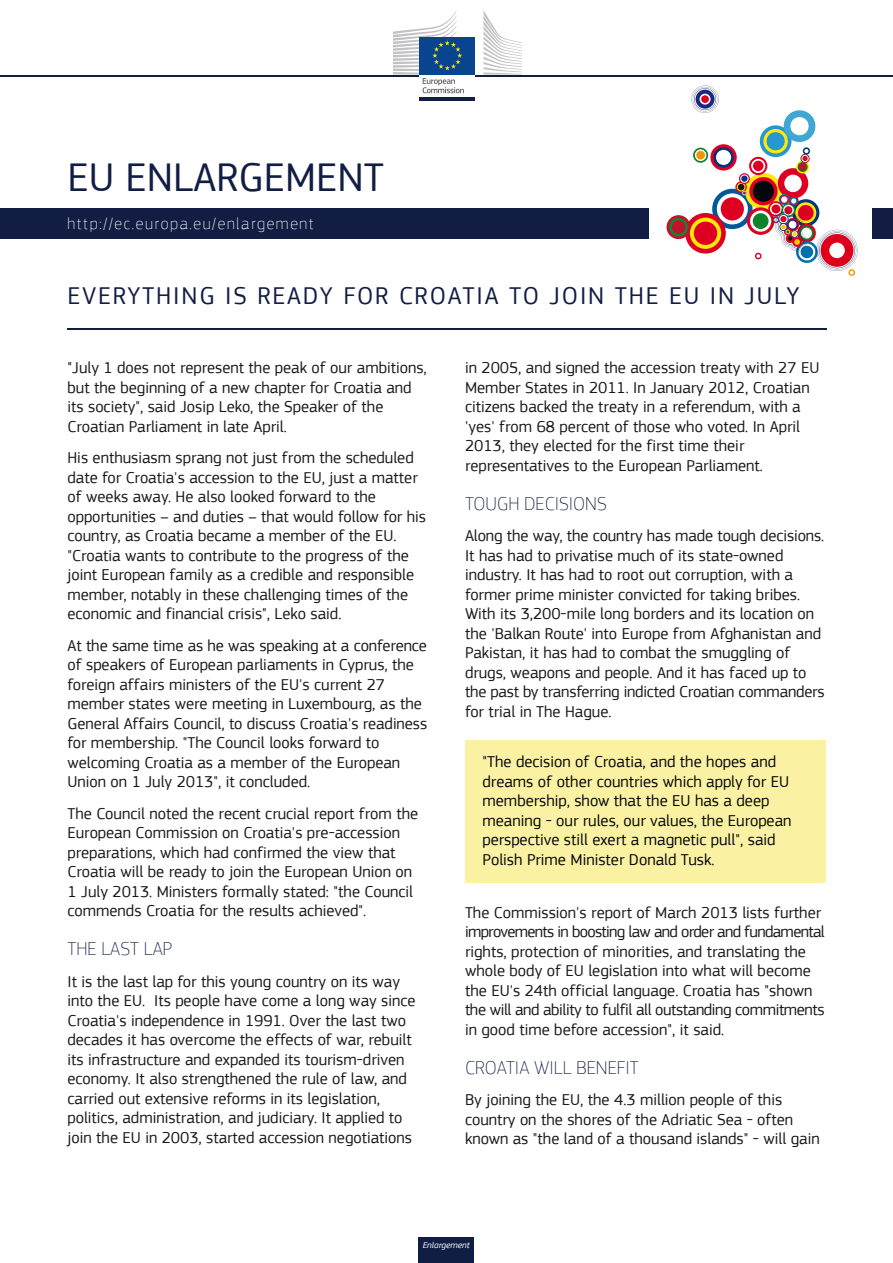
<style>
.page{position:relative;width:893px;height:1263px;background:#fff}
.page>*{position:absolute;margin:0;border:0;box-sizing:border-box;transform-origin:0 0}
.t1{font:42px "EC Square Sans Pro";color:#121d44}
.t2{font:25.5px "EC Square Sans Pro";letter-spacing:.07em;color:#121d44}
.t3{font:100 19.5px "EC Square Sans Pro";color:#121d44}
.t4{font:16.5px/19.5px "EC Square Sans Pro";color:#1a171b}
.t5{font:16.5px/19.5px "EC Square Sans Pro";color:#04080c}
.t6{font:100 16.5px "EC Square Sans Pro";letter-spacing:.1em;color:#fff}
.t7{font:italic 8.85px "EC Square Sans Pro";color:#fff}
.s1{color:#04080c}
</style>
<div class="page">
<div style="left:418px;top:1237px;width:56px;height:26px;background:#121d44"></div>
<div style="left:465px;top:740px;width:360px;height:143px;background:#fbf1a3"></div>
<hr style="left:68px;top:328px;width:758px;height:2px;background:#121d44">
<div style="left:0;top:208px;width:649px;height:30px;background:#121d44"></div>
<div style="left:872px;top:208px;width:21px;height:30px;background:#121d44"></div>
<svg style="left:712px;top:189px;width:40px;height:40px"></svg>
<svg style="left:717px;top:193px;width:31px;height:31px"></svg>
<div style="left:721px;top:197px;width:23px;height:23px;background:#de0023;border-radius:50%"></div>
<svg style="left:745px;top:173px;width:37px;height:37px"></svg>
<svg style="left:749px;top:177px;width:29px;height:28px"></svg>
<div style="left:753px;top:181px;width:21px;height:21px;background:#04080c;border-radius:50%"></div>
<div style="left:778px;top:168px;width:30px;height:31px;background:#de0023;border-radius:50%"></div>
<svg style="left:781px;top:172px;width:24px;height:23px"></svg>
<div style="left:784px;top:175px;width:18px;height:17px;background:#fff;border-radius:50%"></div>
<svg style="left:756px;top:253px;width:5px;height:6px"></svg>
<svg style="left:685px;top:213px;width:41px;height:41px"></svg>
<svg style="left:690px;top:218px;width:31px;height:31px"></svg>
<div style="left:694px;top:222px;width:23px;height:23px;background:#de0023;border-radius:50%"></div>
<svg style="left:667px;top:215px;width:23px;height:24px"></svg>
<svg style="left:669px;top:218px;width:19px;height:18px"></svg>
<div style="left:672px;top:220px;width:13px;height:14px;background:#bd152b;border-radius:50%"></div>
<svg style="left:796px;top:160px;width:13px;height:13px"></svg>
<svg style="left:798px;top:162px;width:10px;height:10px"></svg>
<div style="left:799px;top:163px;width:7px;height:8px;background:#bd152b;border-radius:50%"></div>
<svg style="left:749px;top:157px;width:18px;height:18px"></svg>
<svg style="left:751px;top:159px;width:14px;height:14px"></svg>
<div style="left:753px;top:161px;width:10px;height:10px;background:#de0023;border-radius:50%"></div>
<svg style="left:747px;top:207px;width:27px;height:28px"></svg>
<svg style="left:750px;top:210px;width:21px;height:22px"></svg>
<div style="left:753px;top:213px;width:15px;height:16px;background:#0f8329;border-radius:50%"></div>
<svg style="left:768px;top:201px;width:16px;height:16px"></svg>
<svg style="left:771px;top:204px;width:9px;height:9px"></svg>
<svg style="left:710px;top:144px;width:27px;height:27px"></svg>
<svg style="left:713px;top:147px;width:21px;height:20px"></svg>
<div style="left:716px;top:150px;width:15px;height:15px;background:#fff;border-radius:50%"></div>
<svg style="left:693px;top:148px;width:15px;height:15px"></svg>
<svg style="left:695px;top:149px;width:11px;height:12px"></svg>
<div style="left:696px;top:151px;width:9px;height:9px;background:#ef9500;border-radius:50%"></div>
<svg style="left:735px;top:181px;width:12px;height:12px"></svg>
<svg style="left:739px;top:173px;width:11px;height:11px"></svg>
<svg style="left:740px;top:174px;width:9px;height:9px"></svg>
<svg style="left:741px;top:175px;width:7px;height:7px"></svg>
<svg style="left:738px;top:184px;width:9px;height:12px"></svg>
<svg style="left:757px;top:110px;width:59px;height:51px"></svg>
<svg style="left:691px;top:86px;width:28px;height:27px"></svg>
<img style="left:773px;top:197px;width:85px;height:78px">
<hr style="left:0;top:75px;width:893px;height:1px;background:#121d44">
<div style="left:419px;top:73px;width:56px;height:25px;background:#fff"></div>
<hr style="left:419px;top:98px;width:56px;height:2px;background:#121d44">
<svg style="left:483px;top:11px;width:39px;height:63px"></svg>
<div style="left:419px;top:37px;width:56px;height:37px;background:#09458f"></div>
<svg style="left:393px;top:11px;width:71px;height:82px"></svg>
<p class="t1" style="left:68px;top:153px;width:318px">EU ENLARGEMENT</p>
<p class="t6" style="left:68px;top:214px;width:248px">http://ec.europa.eu/enlargement</p>
<p class="t2" style="left:68px;top:281px;width:733px">EVERYTHING IS READY FOR CROATIA TO JOIN THE EU IN JULY</p>
<p class="t4" style="left:67px;top:358px;width:361px"><span class="s1">"</span>July 1 does not represent the peak of our ambitions, but the beginning of a new chapter for Croatia and its society", said Josip Leko, the Speaker of the Croatian Parliament in late April.</p>
<p class="t4" style="left:67px;top:448px;width:360px">His enthusiasm sprang not just from the scheduled date for Croatia's accession to the EU, just a matter of weeks away. He also looked forward to the opportunities – and duties – that would follow for his country, as Croatia became a member of the EU. "Croatia wants to contribute to the progress of the joint European family as a credible and responsible member, notably in these challenging times of the economic and financial crisis", Leko said.</p>
<p class="t4" style="left:67px;top:636px;width:361px">At the same time as he was speaking at a conference of speakers of European parliaments in Cyprus, the foreign affairs ministers of the EU's current 27 member states were meeting in Luxembourg, as the General Affairs Council, to discuss Croatia's readiness for membership. "The Council looks forward to welcoming Croatia as a member of the European Union on 1 July 2013", it concluded.</p>
<p class="t4" style="left:67px;top:804px;width:352px">The Council noted the recent crucial report from the European Commission on Croatia's pre-accession preparations, which had confirmed the view that Croatia will be ready to join the European Union on 1 July 2013. Ministers formally stated: "the Council commends Croatia for the results achieved".</p>
<p class="t3" style="left:68px;top:937px;width:106px">THE LAST LAP</p>
<p class="t4" style="left:68px;top:972px;width:350px">It is the last lap for this young country on its way into the EU. Its people have come a long way since Croatia's independence in 1991. Over the last two decades it has overcome the effects of war, rebuilt its infrastructure and expanded its tourism-driven economy. It also strengthened the rule of law, and carried out extensive reforms in its legislation, politics, administration, and judiciary. It applied to join the EU in 2003, started accession negotiations</p>
<p class="t4" style="left:465px;top:358px;width:356px">in 2005, and signed the accession treaty with 27 EU Member States in 2011. In January 2012, Croatian citizens backed the treaty in a referendum, with a 'yes' from 68 percent of those who voted. In April 2013, they elected for the first time their representatives to the European Parliament.</p>
<p class="t3" style="left:465px;top:492px;width:143px">TOUGH DECISIONS</p>
<p class="t4" style="left:465px;top:526px;width:361px">Along the way, the country has made tough decisions.<br>It has had to privatise much of its state-owned industry. It has had to root out corruption, with a former prime minister convicted for taking bribes.<br>With its 3,200-mile long borders and its location on the 'Balkan Route' into Europe from Afghanistan and Pakistan, it has had to combat the smuggling of drugs, weapons and people. And it has faced up to the past by transferring indicted Croatian commanders for trial in The Hague.</p>
<p class="t5" style="left:483px;top:752px;width:310px">"The decision of Croatia, and the hopes and dreams of other countries which apply for EU membership, show that the EU has a deep meaning - our rules, our values, the European perspective still exert a magnetic pull", said Polish Prime Minister Donald Tusk.</p>
<p class="t4" style="left:465px;top:903px;width:361px">The Commission's report of March 2013 lists further improvements in boosting law and order and fundamental rights, protection of minorities, and translating the whole body of EU legislation into what will become the EU's 24th official language. Croatia has "shown the will and ability to fulfil all outstanding commitments in good time before accession", it said.</p>
<p class="t3" style="left:465px;top:1056px;width:175px">CROATIA WILL BENEFIT</p>
<p class="t4" style="left:465px;top:1090px;width:356px">By joining the EU, the 4.3 million people of this country on the shores of the Adriatic Sea - often known as "the land of a thousand islands" - will gain</p>
<p class="t7" style="left:423px;top:1240px;width:48px">Enlargement</p>
</div>
